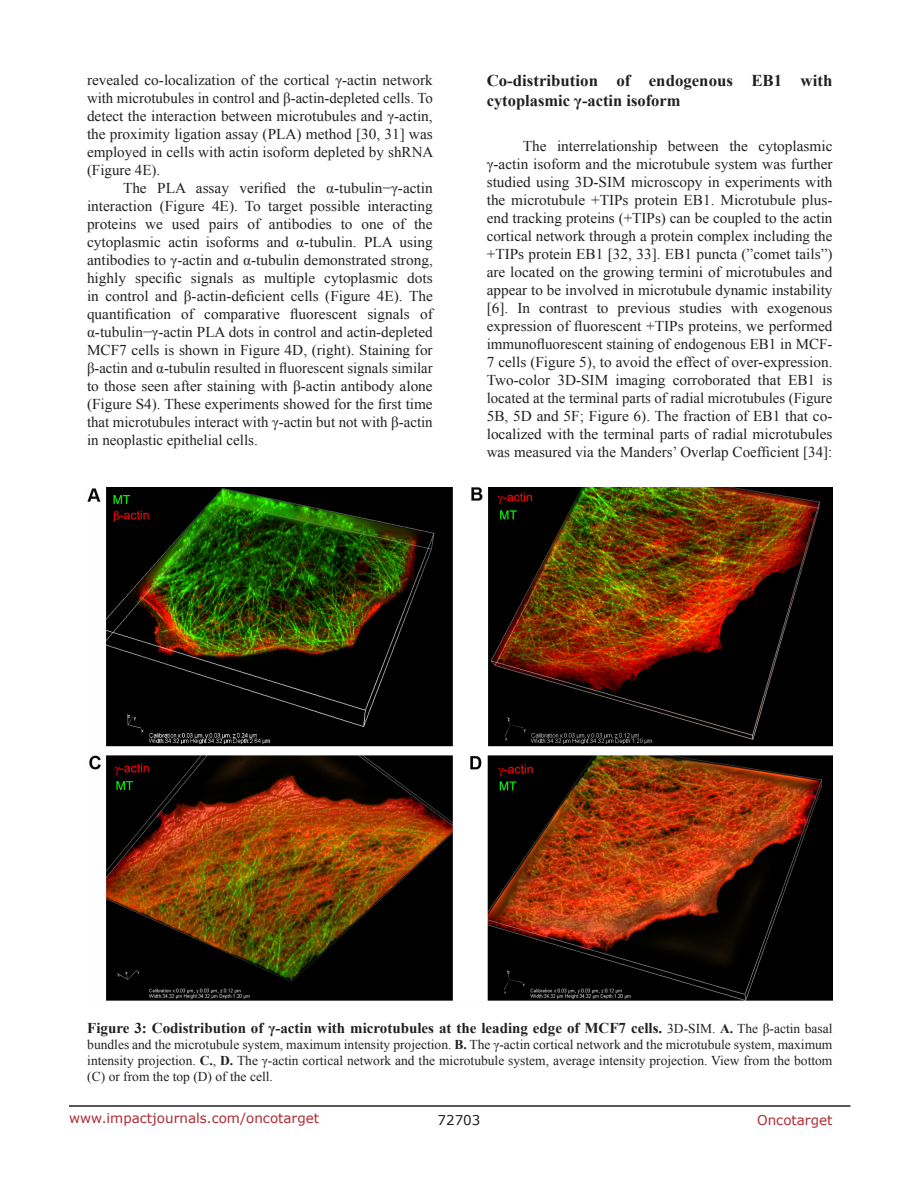
<style>
.page{position:relative;width:918px;height:1188px;background:#fff}
.page>*{position:absolute;margin:0;border:0;box-sizing:border-box;transform-origin:0 0}
.SubHeading{font:700 16.5px/19.8px "Times New Roman";color:#221f22}
.BodyText{font:15px/18px "Times New Roman";color:#221f22;text-align:justify}
.FigureText{font:700 15px "Times New Roman";color:#221f22}
.FigureText-2{font:13.5px/16.2px "Times New Roman";color:#221f22;text-align:justify}
.t1{font:13.5px "Verdana";color:#ac2b31}
.t2{font:13.5px "Verdana";color:#221f22}
.s1{font-weight:400;font-size:13.5px}
.s2{font-size:13.5px}
.s3{font-weight:700}
</style>
<div class="page">
<hr style="left:69px;top:1105px;width:781px;height:2px;background:#231f20">
<img style="left:87px;top:488px;width:745px;height:513px">
<p class="BodyText" style="left:87px;top:71px;width:348px">revealed co-localization of the cortical γ-actin network with microtubules in control and β-actin-depleted cells. To detect the interaction between microtubules and γ-actin, the proximity ligation assay (PLA) method [30, 31] was employed in cells with actin isoform depleted by shRNA (Figure 4E).</p>
<p class="BodyText" style="left:87px;top:179px;width:347px;text-indent:36px">The PLA assay verified the α-tubulin−γ-actin interaction (Figure 4E). To target possible interacting proteins we used pairs of antibodies to one of the cytoplasmic actin isoforms and α-tubulin. PLA using antibodies to γ-actin and α-tubulin demonstrated strong, highly specific signals as multiple cytoplasmic dots in control and β-actin-deficient cells (Figure 4E). The quantification of comparative fluorescent signals of α-tubulin−γ-actin PLA dots in control and actin-depleted MCF7 cells is shown in Figure 4D, (right). Staining for β-actin and α-tubulin resulted in fluorescent signals similar to those seen after staining with β-actin antibody alone (Figure S4). These experiments showed for the first time that microtubules interact with γ-actin but not with β-actin in neoplastic epithelial cells.</p>
<p class="SubHeading" style="left:487px;top:70px;width:347px">Co-distribution of endogenous EB1 with cytoplasmic γ-actin isoform</p>
<p class="BodyText" style="left:487px;top:137px;width:347px;text-indent:36px">The interrelationship between the cytoplasmic γ-actin isoform and the microtubule system was further studied using 3D-SIM microscopy in experiments with the microtubule +TIPs protein EB1. Microtubule plus&shy;end tracking proteins (+TIPs) can be coupled to the actin cortical network through a protein complex including the +TIPs protein EB1 [32, 33]. EB1 puncta (”comet tails”) are located on the growing termini of microtubules and appear to be involved in microtubule dynamic instability [6]. In contrast to previous studies with exogenous expression of fluorescent +TIPs proteins, we performed immunofluorescent staining of endogenous EB1 in MCF-7 cells (Figure 5), to avoid the effect of over-expression.<br>Two-color 3D-SIM imaging corroborated that EB1 is located at the terminal parts of radial microtubules (Figure 5B, 5D and 5F; Figure 6). The fraction of EB1 that co&shy;localized with the terminal parts of radial microtubules was measured via the Manders’ Overlap Coefficient [34]:</p>
<p class="FigureText" style="left:87px;top:1017px;width:747px">Figure 3: Codistribution of γ-actin with microtubules at the leading edge of MCF7 cells. <span class="s1">3D-SIM.</span> <span class="s2">A.</span> <span class="s1">The β-actin basal</span></p>
<p class="FigureText-2" style="left:87px;top:1036px;width:747px">bundles and the microtubule system, maximum intensity projection. <span class="s3">B.</span> The γ-actin cortical network and the microtubule system, maximum intensity projection. <span class="s3">C.</span>, <span class="s3">D.</span> The γ-actin cortical network and the microtubule system, average intensity projection. View from the bottom (C) or from the top (D) of the cell.</p>
<p class="t1" style="left:69px;top:1109px;width:252px">www.impactjournals.com/oncotarget</p>
<p class="t2" style="left:438px;top:1111px;width:44px">72703</p>
<p class="t1" style="left:757px;top:1111px;width:77px">Oncotarget</p>
</div>
